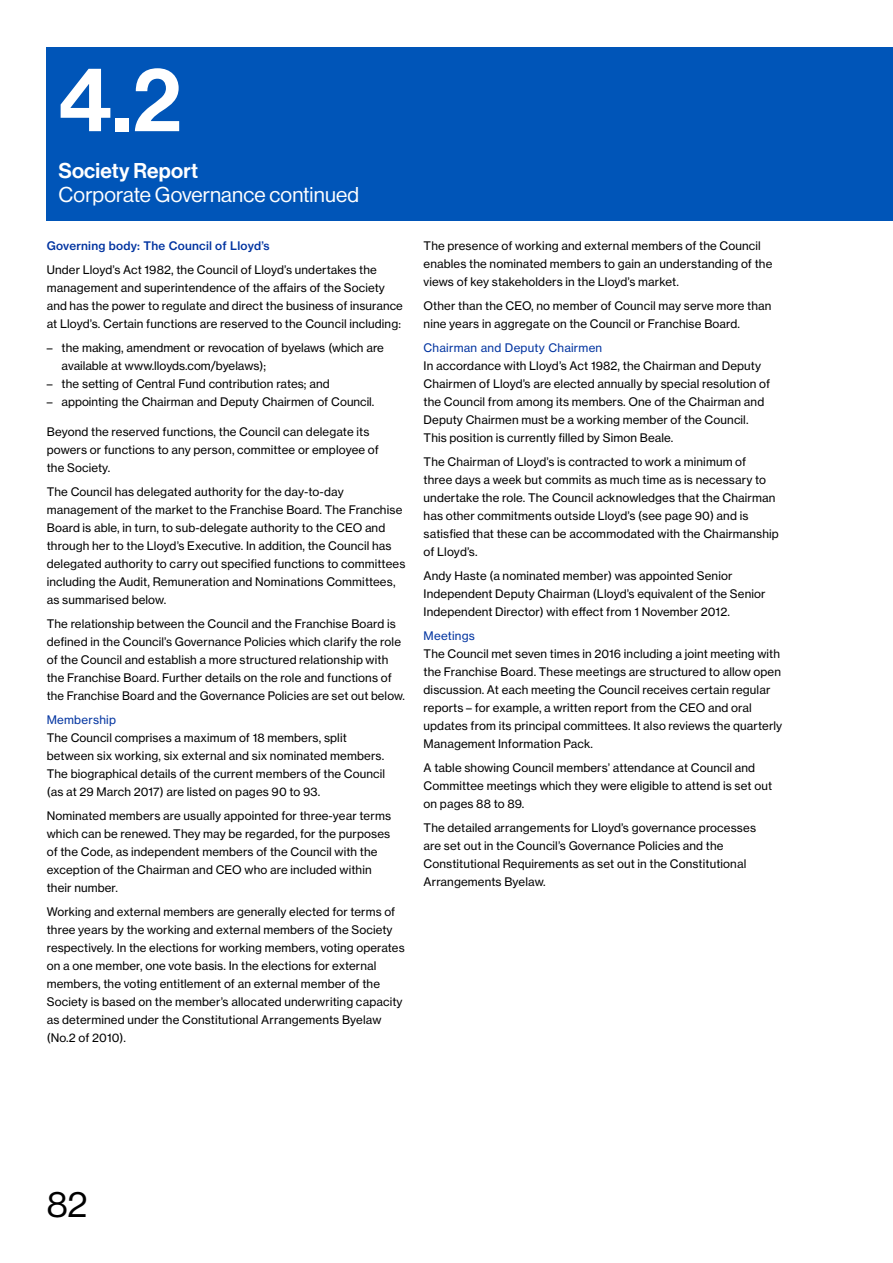
<style>
.page{position:relative;width:893px;height:1263px;background:#fff}
.page>*{position:absolute;margin:0;border:0;box-sizing:border-box;transform-origin:0 0}
.t1{font:90px "N Haas Grotesk DS Std 65 Md";color:#fff}
.t2{font:36px "N Haas Grotesk DS Std 55 Rg";color:#000}
.t3{font:21px "N Haas Grotesk DS Std 55 Rg";letter-spacing:.01em;color:#fff}
.t4{font:21px "N Haas Grotesk DS Std 65 Md";letter-spacing:.01em;color:#fff}
.t5{font:11.7px/18px "N Haas Grotesk TX Std 55 Rg";letter-spacing:.01em;color:#000}
.t6{font:11.7px "N Haas Grotesk TX Std 55 Rg";letter-spacing:.02em;color:#0033a0}
.t7{font:11.7px "N Haas Grotesk TX Std 65 Md";letter-spacing:.02em;color:#0033a0}
</style>
<div class="page">
<div style="left:47px;top:47px;width:846px;height:173px;background:#0055b8"></div>
<h1 class="t1" style="left:58px;top:47px;width:125px">4.2</h1>
<h3 class="t4" style="left:58px;top:159px;width:141px">Society Report</h3>
<h3 class="t3" style="left:58px;top:183px;width:302px">Corporate Governance continued</h3>
<p class="t7" style="left:47px;top:239px;width:224px">Governing body: The Council of Lloyd’s</p>
<p class="t5" style="left:47px;top:261px;width:358px">Under Lloyd’s Act 1982, the Council of Lloyd’s undertakes the management and superintendence of the affairs of the Society and has the power to regulate and direct the business of insurance at Lloyd’s. Certain functions are reserved to the Council including:</p>
<p class="t5" style="left:62px;top:339px;width:324px;text-indent:-15px">– the making, amendment or revocation of byelaws (which are available at www.lloyds.com/byelaws);</p>
<p class="t5" style="left:47px;top:375px;width:284px">– the setting of Central Fund contribution rates; and</p>
<p class="t5" style="left:47px;top:393px;width:329px">– appointing the Chairman and Deputy Chairmen of Council.</p>
<p class="t5" style="left:47px;top:423px;width:334px">Beyond the reserved functions, the Council can delegate its powers or functions to any person, committee or employee of the Society.</p>
<p class="t5" style="left:47px;top:483px;width:360px">The Council has delegated authority for the day-to-day management of the market to the Franchise Board. The Franchise Board is able, in turn, to sub-delegate authority to the CEO and through her to the Lloyd’s Executive. In addition, the Council has delegated authority to carry out specified functions to committees including the Audit, Remuneration and Nominations Committees, as summarised below.</p>
<p class="t5" style="left:47px;top:615px;width:360px">The relationship between the Council and the Franchise Board is defined in the Council’s Governance Policies which clarify the role of the Council and establish a more structured relationship with the Franchise Board. Further details on the role and functions of the Franchise Board and the Governance Policies are set out below.</p>
<p class="t6" style="left:47px;top:713px;width:71px">Membership</p>
<p class="t5" style="left:47px;top:729px;width:340px">The Council comprises a maximum of 18 members, split between six working, six external and six nominated members.<br>The biographical details of the current members of the Council (as at 29 March 2017) are listed on pages 90 to 93.</p>
<p class="t5" style="left:47px;top:807px;width:346px">Nominated members are usually appointed for three-year terms which can be renewed. They may be regarded, for the purposes of the Code, as independent members of the Council with the exception of the Chairman and CEO who are included within their number.</p>
<p class="t5" style="left:47px;top:903px;width:359px">Working and external members are generally elected for terms of three years by the working and external members of the Society respectively. In the elections for working members, voting operates on a one member, one vote basis. In the elections for external members, the voting entitlement of an external member of the Society is based on the member’s allocated underwriting capacity as determined under the Constitutional Arrangements Byelaw (No.2 of 2010).</p>
<p class="t5" style="left:424px;top:237px;width:350px">The presence of working and external members of the Council enables the nominated members to gain an understanding of the views of key stakeholders in the Lloyd’s market.</p>
<p class="t5" style="left:424px;top:297px;width:349px">Other than the CEO, no member of Council may serve more than nine years in aggregate on the Council or Franchise Board.</p>
<p class="t6" style="left:424px;top:341px;width:180px">Chairman and Deputy Chairmen</p>
<p class="t5" style="left:424px;top:357px;width:348px">In accordance with Lloyd’s Act 1982, the Chairman and Deputy Chairmen of Lloyd’s are elected annually by special resolution of the Council from among its members. One of the Chairman and Deputy Chairmen must be a working member of the Council.<br>This position is currently filled by Simon Beale.</p>
<p class="t5" style="left:424px;top:453px;width:357px">The Chairman of Lloyd’s is contracted to work a minimum of<br>three days a week but commits as much time as is necessary to undertake the role. The Council acknowledges that the Chairman has other commitments outside Lloyd’s (see page 90) and is satisfied that these can be accommodated with the Chairmanship of Lloyd’s.</p>
<p class="t5" style="left:424px;top:567px;width:343px">Andy Haste (a nominated member) was appointed Senior<br>Independent Deputy Chairman (Lloyd’s equivalent of the Senior<br>Independent Director) with effect from 1 November 2012.</p>
<p class="t6" style="left:424px;top:629px;width:53px">Meetings</p>
<p class="t5" style="left:424px;top:645px;width:360px">The Council met seven times in 2016 including a joint meeting with the Franchise Board. These meetings are structured to allow open discussion. At each meeting the Council receives certain regular reports – for example, a written report from the CEO and oral updates from its principal committees. It also reviews the quarterly Management Information Pack.</p>
<p class="t5" style="left:424px;top:759px;width:350px">A table showing Council members’ attendance at Council and<br>Committee meetings which they were eligible to attend is set out on pages 88 to 89.</p>
<p class="t5" style="left:424px;top:819px;width:334px">The detailed arrangements for Lloyd’s governance processes are set out in the Council’s Governance Policies and the Constitutional Requirements as set out in the Constitutional Arrangements Byelaw.</p>
<h2 class="t2" style="left:47px;top:1184px;width:42px">82</h2>
</div>
